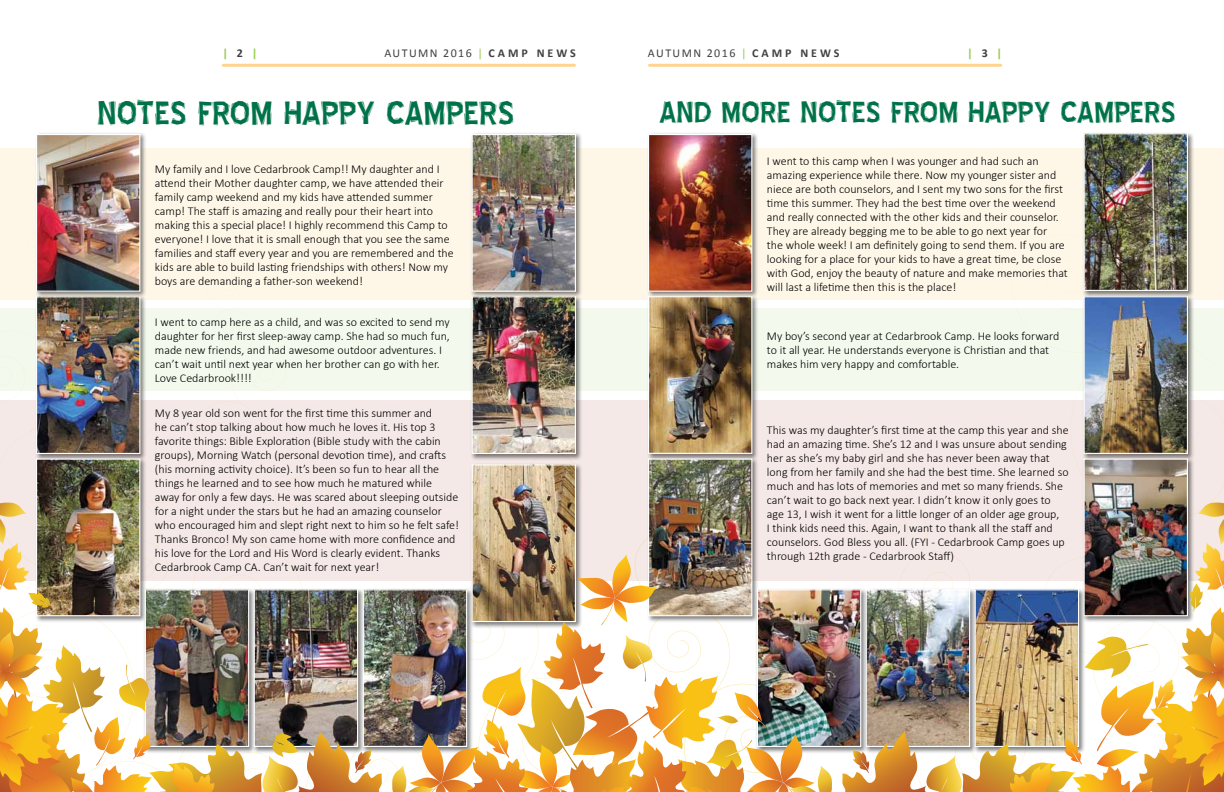
<style>
.page{position:relative;width:1224px;height:792px;background:#fff}
.page>*{position:absolute;margin:0;border:0;box-sizing:border-box;transform-origin:0 0}
.t1{font:40px "Blue Highway Linocut";color:#00724a}
.t2{font:36px "Blue Highway Linocut";color:#00724a}
.t3{font:300 12px/14px "Calibri";color:#000}
.t4{font:12px "Calibri";letter-spacing:.12em;color:#414042}
.t5{font:700 12px "Calibri";color:#98cb4f}
.s1{color:#414042}
.s2{color:#98cb4f}
.s3{font-weight:700}
</style>
<div class="page">
<div style="left:0;top:400px;width:1224px;height:180px;background:#f5e9e7"></div>
<div style="left:0;top:309px;width:1224px;height:82px;background:#f3f9ec"></div>
<div style="left:0;top:148px;width:1224px;height:152px;background:#fef7e8"></div>
<hr style="left:223px;top:64px;width:351px;height:3px;background:#ffd48e">
<hr style="left:650px;top:64px;width:351px;height:3px;background:#ffd48e">
<div style="left:1082px;top:132px;width:113px;height:166px;background:#000;opacity:.5"></div>
<img style="left:1086px;top:135px;width:100px;height:154px">
<div style="left:1084px;top:133px;width:104px;height:158px;border:1px solid #fff"></div>
<div style="left:1082px;top:295px;width:113px;height:166px;background:#000;opacity:.5"></div>
<img style="left:1086px;top:298px;width:100px;height:154px">
<div style="left:1084px;top:296px;width:104px;height:158px;border:1px solid #fff"></div>
<div style="left:1082px;top:457px;width:113px;height:166px;background:#000;opacity:.5"></div>
<img style="left:1086px;top:461px;width:100px;height:42px">
<div style="left:1084px;top:459px;width:104px;height:157px;border:1px solid #fff"></div>
<div style="left:646px;top:132px;width:113px;height:166px;background:#000;opacity:.5"></div>
<img style="left:650px;top:136px;width:100px;height:154px">
<div style="left:648px;top:134px;width:104px;height:158px;border:1px solid #fff"></div>
<div style="left:646px;top:295px;width:113px;height:166px;background:#000;opacity:.5"></div>
<img style="left:650px;top:298px;width:100px;height:154px">
<div style="left:648px;top:296px;width:104px;height:158px;border:1px solid #fff"></div>
<div style="left:646px;top:457px;width:113px;height:166px;background:#000;opacity:.5"></div>
<img style="left:650px;top:461px;width:100px;height:93px">
<div style="left:648px;top:459px;width:104px;height:157px;border:1px solid #fff"></div>
<div style="left:34px;top:132px;width:113px;height:166px;background:#000;opacity:.5"></div>
<img style="left:38px;top:136px;width:100px;height:154px">
<div style="left:36px;top:134px;width:104px;height:158px;border:1px solid #fff"></div>
<div style="left:470px;top:132px;width:113px;height:166px;background:#000;opacity:.5"></div>
<img style="left:474px;top:136px;width:100px;height:154px">
<div style="left:472px;top:134px;width:104px;height:158px;border:1px solid #fff"></div>
<div style="left:34px;top:295px;width:113px;height:166px;background:#000;opacity:.5"></div>
<img style="left:38px;top:298px;width:100px;height:154px">
<div style="left:36px;top:296px;width:104px;height:158px;border:1px solid #fff"></div>
<div style="left:470px;top:295px;width:113px;height:166px;background:#000;opacity:.5"></div>
<img style="left:474px;top:298px;width:100px;height:154px">
<div style="left:472px;top:296px;width:104px;height:158px;border:1px solid #fff"></div>
<div style="left:34px;top:457px;width:113px;height:166px;background:#000;opacity:.5"></div>
<img style="left:38px;top:461px;width:100px;height:42px">
<div style="left:36px;top:459px;width:104px;height:157px;border:1px solid #fff"></div>
<div style="left:470px;top:463px;width:113px;height:166px;background:#000;opacity:.5"></div>
<img style="left:474px;top:466px;width:100px;height:88px">
<div style="left:472px;top:464px;width:104px;height:158px;border:1px solid #fff"></div>
<img style="left:382px;top:591px;width:10px;height:154px">
<img style="left:832px;top:591px;width:10px;height:154px">
<img style="left:842px;top:503px;width:382px;height:289px">
<img style="left:0;top:503px;width:382px;height:289px">
<img style="left:392px;top:554px;width:440px;height:238px">
<p class="t5" style="left:222px;top:46px;width:36px">| <span class="s1">2</span> |</p>
<p class="t4" style="left:384px;top:46px;width:193px">AUTUMN 2016 <span class="s2">|</span> <span class="s3">CAMP NEWS</span></p>
<p class="t4" style="left:648px;top:46px;width:193px">AUTUMN 2016 <span class="s2">|</span> <span class="s3">CAMP NEWS</span></p>
<p class="t5" style="left:967px;top:46px;width:36px">| <span class="s1">3</span> |</p>
<h1 class="t1" style="left:97px;top:94px;width:419px">NOTES FROM HAPPY CAMPERS</h1>
<h2 class="t2" style="left:660px;top:95px;width:518px">and MORE NOTES FROM HAPPY CAMPERS</h2>
<p class="t3" style="left:155px;top:162px;width:300px">My family and I love Cedarbrook Camp!! My daughter and I attend their Mother daughter camp, we have attended their family camp weekend and my kids have attended summer camp! The staff is amazing and really pour their heart into making this a special place! I highly recommend this Camp to everyone! I love that it is small enough that you see the same families and staff every year and you are remembered and the kids are able to build lasting friendships with others! Now my boys are demanding a father-son weekend!</p>
<p class="t3" style="left:155px;top:314px;width:297px">I went to camp here as a child, and was so excited to send my daughter for her first sleep-away camp. She had so much fun, made new friends, and had awesome outdoor adventures. I can’t wait until next year when her brother can go with her.<br>Love Cedarbrook!!!!</p>
<p class="t3" style="left:155px;top:406px;width:306px">My 8 year old son went for the first time this summer and<br>he can’t stop talking about how much he loves it. His top 3 favorite things: Bible Exploration (Bible study with the cabin groups), Morning Watch (personal devotion time), and crafts (his morning activity choice). It’s been so fun to hear all the things he learned and to see how much he matured while away for only a few days. He was scared about sleeping outside for a night under the stars but he had an amazing counselor who encouraged him and slept right next to him so he felt safe!<br>Thanks Bronco! My son came home with more confidence and his love for the Lord and His Word is clearly evident. Thanks Cedarbrook Camp CA. Can’t wait for next year!</p>
<p class="t3" style="left:767px;top:153px;width:303px">I went to this camp when I was younger and had such an amazing experience while there. Now my younger sister and niece are both counselors, and I sent my two sons for the first time this summer. They had the best time over the weekend and really connected with the other kids and their counselor.<br>They are already begging me to be able to go next year for<br>the whole week! I am definitely going to send them. If you are looking for a place for your kids to have a great time, be close with God, enjoy the beauty of nature and make memories that will last a lifetime then this is the place!</p>
<p class="t3" style="left:767px;top:329px;width:294px">My boy’s second year at Cedarbrook Camp. He looks forward to it all year. He understands everyone is Christian and that makes him very happy and comfortable.</p>
<p class="t3" style="left:767px;top:422px;width:303px">This was my daughter’s first time at the camp this year and she had an amazing time. She’s 12 and I was unsure about sending her as she’s my baby girl and she has never been away that long from her family and she had the best time. She learned so much and has lots of memories and met so many friends. She can’t wait to go back next year. I didn’t know it only goes to age 13, I wish it went for a little longer of an older age group,<br>I think kids need this. Again, I want to thank all the staff and counselors. God Bless you all. (FYI - Cedarbrook Camp goes up through 12th grade - Cedarbrook Staff)</p>
</div>
